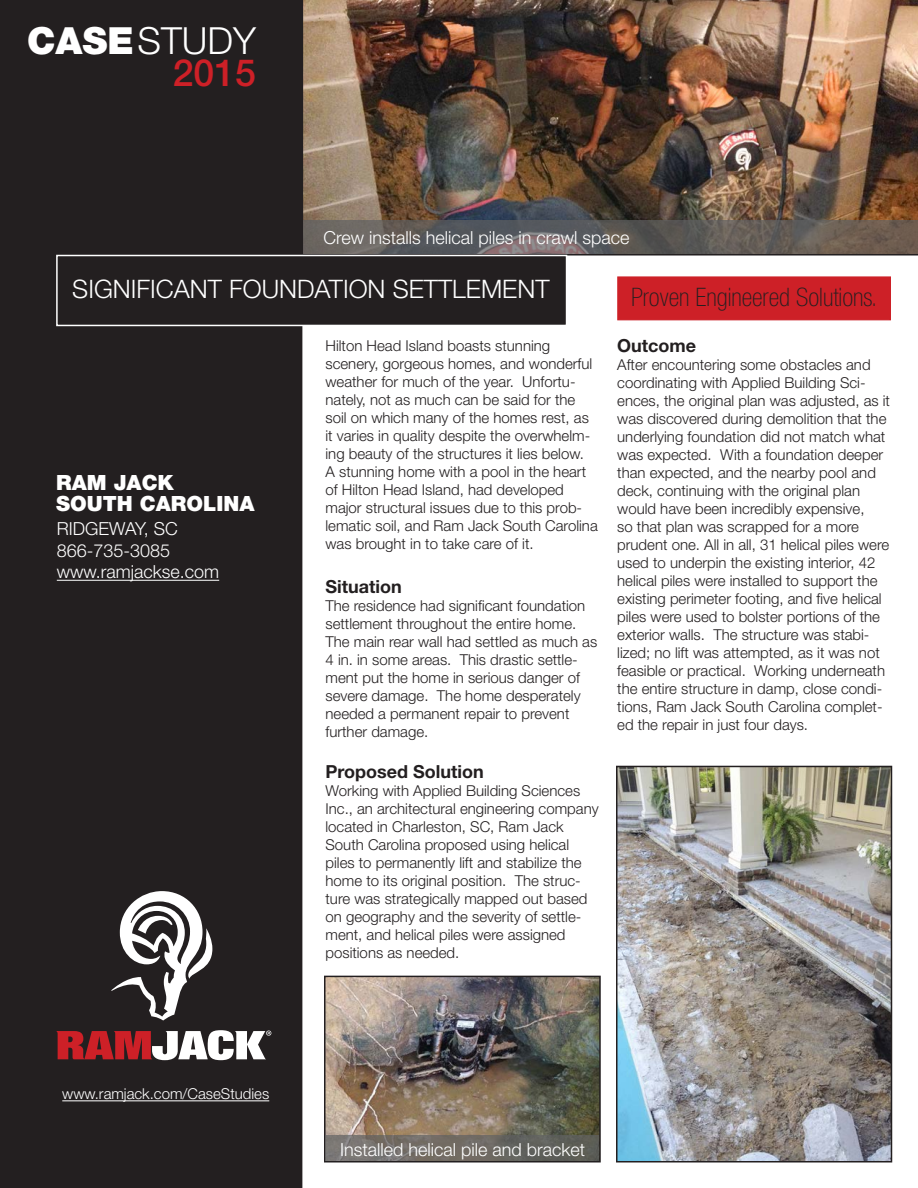
<style>
.page{position:relative;width:918px;height:1188px;background:#fff}
.page>*{position:absolute;margin:0;border:0;box-sizing:border-box;transform-origin:0 0}
.t1{font:300 37.5px "Helvetica Neue LT Std";color:#fff}
.t2{font:500 37.5px "Helvetica Neue LT Std";color:#cd2027}
.t3{font:300 25.5px "Helvetica Neue LT Std";color:#fff}
.t4{font:100 condensed 25.5px "Helvetica Neue LT Std";color:#231f20}
.t5{font:900 21px/21px "Helvetica Neue LT Std";color:#fff}
.t6{font:300 18px/21.6px "Helvetica Neue LT Std";color:#fff}
.t7{font:700 18px "Helvetica Neue LT Std";color:#231f20}
.t8{font:300 15px/18px "Helvetica Neue LT Std";color:#231f20}
.t9{font:300 15px "Helvetica Neue LT Std";color:#fff}
.s1{font-weight:900}
</style>
<div class="page">
<img style="left:302px;top:0;width:616px;height:256px">
<img style="left:616px;top:765px;width:277px;height:398px">
<img style="left:324px;top:975px;width:277px;height:188px">
<div style="left:0;top:0;width:302px;height:1188px;background:#231f20"></div>
<hr style="left:57px;top:580px;width:162px;height:1px;background:#fff">
<hr style="left:62px;top:1100px;width:207px;height:1px;background:#fff">
<svg style="left:111px;top:891px;width:101px;height:130px"></svg>
<svg style="left:56px;top:1030px;width:215px;height:30px"></svg>
<svg style="left:326px;top:1136px;width:273px;height:25px;background:#6d6a65"></svg>
<svg style="left:303px;top:220px;width:615px;height:34px;background:#635e5b"></svg>
<div style="left:56px;top:255px;width:511px;height:71px;background:#231f20;border:2px solid #fff"></div>
<div style="left:617px;top:276px;width:274px;height:44px;background:#cd2027;border:1px solid #cd2027"></div>
<p class="t1" style="left:27px;top:17px;width:231px"><span class="s1">CASE</span>STUDY</p>
<p class="t2" style="left:173px;top:50px;width:85px">2015</p>
<p class="t6" style="left:324px;top:226px;width:308px">Crew installs helical piles in crawl space</p>
<p class="t3" style="left:72px;top:273px;width:479px">SIGNIFICANT FOUNDATION SETTLEMENT</p>
<p class="t5" style="left:56px;top:472px;width:200px">RAM JACK<br>SOUTH CAROLINA</p>
<p class="t6" style="left:57px;top:518px;width:164px">RIDGEWAY, SC<br>866-735-3085 www.ramjackse.com</p>
<p class="t8" style="left:326px;top:337px;width:274px">Hilton Head Island boasts stunning scenery, gorgeous homes, and wonderful weather for much of the year. Unfortu&shy;nately, not as much can be said for the soil on which many of the homes rest, as it varies in quality despite the overwhelm&shy;ing beauty of the structures it lies below.<br>A stunning home with a pool in the heart of Hilton Head Island, had developed major structural issues due to this prob&shy;lematic soil, and Ram Jack South Carolina was brought in to take care of it.</p>
<p class="t7" style="left:326px;top:575px;width:78px">Situation</p>
<p class="t8" style="left:326px;top:596px;width:273px">The residence had significant foundation settlement throughout the entire home.<br>The main rear wall had settled as much as 4 in. in some areas. This drastic settle&shy;ment put the home in serious danger of severe damage. The home desperately needed a permanent repair to prevent further damage.</p>
<p class="t7" style="left:326px;top:760px;width:160px">Proposed Solution</p>
<p class="t8" style="left:326px;top:781px;width:275px">Working with Applied Building Sciences Inc., an architectural engineering company located in Charleston, SC, Ram Jack South Carolina proposed using helical piles to permanently lift and stabilize the home to its original position. The struc&shy;ture was strategically mapped out based on geography and the severity of settle&shy;ment, and helical piles were assigned positions as needed.</p>
<p class="t4" style="left:631px;top:282px;width:248px">Proven Engineered Solutions.</p>
<p class="t7" style="left:617px;top:334px;width:80px">Outcome</p>
<p class="t8" style="left:617px;top:355px;width:274px">After encountering some obstacles and coordinating with Applied Building Sci&shy;ences, the original plan was adjusted, as it was discovered during demolition that the underlying foundation did not match what was expected. With a foundation deeper than expected, and the nearby pool and deck, continuing with the original plan would have been incredibly expensive,<br>so that plan was scrapped for a more prudent one. All in all, 31 helical piles were used to underpin the existing interior, 42 helical piles were installed to support the existing perimeter footing, and five helical piles were used to bolster portions of the exterior walls. The structure was stabi&shy;lized; no lift was attempted, as it was not feasible or practical. Working underneath the entire structure in damp, close condi&shy;tions, Ram Jack South Carolina complet&shy;ed the repair in just four days.</p>
<p class="t9" style="left:62px;top:1085px;width:208px">www.ramjack.com/CaseStudies</p>
<p class="t6" style="left:340px;top:1138px;width:247px">Installed helical pile and bracket</p>
</div>
